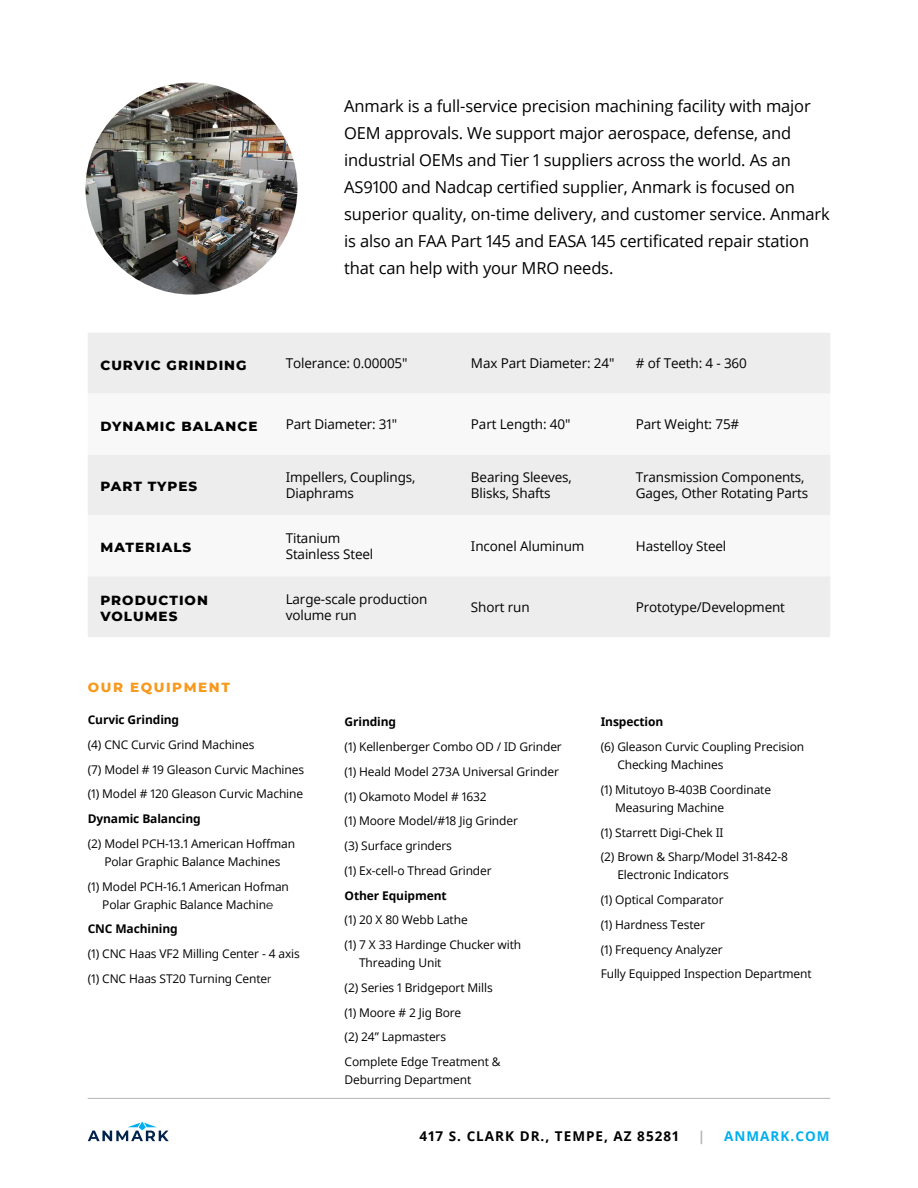
<style>
.page{position:relative;width:918px;height:1188px;background:#fff}
.page>*{position:absolute;margin:0;border:0;box-sizing:border-box;transform-origin:0 0}
.t1{font:16.5px/27px "Open Sans";letter-spacing:-.01em;color:#000}
.t2{font:13.5px/16.5px "Open Sans";letter-spacing:-.01em;color:#000}
.t3{font:800 13.5px/16.5px "Montserrat";letter-spacing:.075em;color:#000}
.t4{font:700 13.5px "Open Sans";letter-spacing:.075em;color:#000}
.t5{font:800 13.5px "Montserrat";letter-spacing:.12em;color:#f8991d}
.t6{font:700 13.5px "Open Sans";letter-spacing:.075em;color:#00aeef}
.t7{font:700 13.5px "Open Sans";color:#b1b4b6}
.t8{font:12px/24.8px "Open Sans";letter-spacing:-.01em;color:#000}
.t9{font:700 12px "Open Sans";letter-spacing:-.01em;color:#000}
.s1{font-family:"Raleway"}
</style>
<div class="page">
<svg style="left:88px;top:1121px;width:81px;height:20px"></svg>
<hr style="left:88px;top:1098px;width:742px;height:1px;background:#b1b4b6">
<div style="left:88px;top:333px;width:742px;height:304px;background:#ededee"></div>
<svg style="left:88px;top:394px;width:742px;height:182px"></svg>
<img style="left:86px;top:83px;width:211px;height:212px;border-radius:106px">
<p class="t1" style="left:344px;top:93px;width:487px">Anmark is a full-service precision machining facility with major OEM approvals. We support major aerospace, defense, and industrial OEMs and Tier 1 suppliers across the world. As an AS9100 and Nadcap certified supplier, Anmark is focused on superior quality, on-time delivery, and customer service. Anmark is also an FAA Part 145 and EASA 145 certificated repair station that can help with your MRO needs.</p>
<p class="t3" style="left:100px;top:356px;width:148px">CURVIC GRINDING</p>
<p class="t2" style="left:286px;top:355px;width:123px">Tolerance: 0.00005"</p>
<p class="t2" style="left:471px;top:355px;width:145px">Max Part Diameter: 24"</p>
<p class="t2" style="left:636px;top:355px;width:113px"># of Teeth: 4 - 360</p>
<p class="t3" style="left:100px;top:417px;width:158px">DYNAMIC BALANCE</p>
<p class="t2" style="left:286px;top:416px;width:113px">Part Diameter: 31"</p>
<p class="t2" style="left:471px;top:416px;width:101px">Part Length: 40"</p>
<p class="t2" style="left:636px;top:416px;width:105px">Part Weight: 75#</p>
<p class="t3" style="left:100px;top:478px;width:98px">PART TYPES</p>
<p class="t2" style="left:286px;top:468px;width:131px">Impellers, Couplings,<br>Diaphrams</p>
<p class="t2" style="left:471px;top:468px;width:102px">Bearing Sleeves,<br>Blisks, Shafts</p>
<p class="t2" style="left:636px;top:468px;width:174px">Transmission Components,<br>Gages, Other Rotating Parts</p>
<p class="t3" style="left:100px;top:539px;width:92px">MATERIALS</p>
<p class="t2" style="left:286px;top:529px;width:89px">Titanium<br>Stainless Steel</p>
<p class="t2" style="left:471px;top:537px;width:115px">Inconel Aluminum</p>
<p class="t2" style="left:636px;top:537px;width:92px">Hastelloy Steel</p>
<p class="t3" style="left:100px;top:591px;width:109px">PRODUCTION<br>VOLUMES</p>
<p class="t2" style="left:286px;top:590px;width:143px">Large-scale production volume run</p>
<p class="t2" style="left:471px;top:598px;width:60px">Short run</p>
<p class="t2" style="left:636px;top:598px;width:151px">Prototype/Development</p>
<p class="t5" style="left:88px;top:677px;width:144px">OUR EQUIPMENT</p>
<p class="t9" style="left:88px;top:711px;width:93px">Curvic Grinding</p>
<p class="t8" style="left:88px;top:732px;width:218px">(4) CNC Curvic Grind Machines<br>(7) Model # 19 Gleason Curvic Machines (1) Model # 120 Gleason Curvic Machine</p>
<p class="t9" style="left:88px;top:810px;width:115px">Dynamic Balancing</p>
<p class="t8" style="left:88px;top:834px;width:209px;line-height:18px;text-align:center">(2) Model PCH-13.1 American Hoffman<br>Polar Graphic Balance Machines</p>
<p class="t8" style="left:88px;top:877px;width:203px;line-height:18px;text-align:center">(1) Model PCH-16.1 American Hofman<br>Polar Graphic Balance Machin<span class="s1">e</span></p>
<p class="t9" style="left:88px;top:921px;width:92px">CNC Machining</p>
<p class="t8" style="left:88px;top:941px;width:214px">(1) CNC Haas VF2 Milling Center - 4 axis (1) CNC Haas ST20 Turning Cente<span class="s1">r</span></p>
<p class="t9" style="left:345px;top:714px;width:53px">Grinding</p>
<p class="t8" style="left:345px;top:734px;width:219px">(1) Kellenberger Combo OD / ID Grinder (1) Heald Model 273A Universal Grinder (1) Okamoto Model # 1632<br>(1) Moore Model/#18 Jig Grinder<br>(3) Surface grinders<br>(1) Ex-cell-o Thread Grinder</p>
<p class="t9" style="left:345px;top:887px;width:104px">Other Equipment</p>
<p class="t8" style="left:345px;top:907px;width:178px">(1) 20 X 80 Webb Lathe<br>(1) 7 X 33 Hardinge Chucker with</p>
<p class="t8" style="left:345px;top:950px;width:158px;text-indent:15px">Threading Unit<br>(2) Series 1 Bridgeport Mills (1) Moore # 2 Jig Bore<br>(2) 24” Lapmasters<br>Complete Edge Treatment &amp;</p>
<p class="t8" style="left:345px;top:1067px;width:128px">Deburring Department</p>
<p class="t9" style="left:601px;top:714px;width:64px">Inspection</p>
<p class="t8" style="left:617px;top:738px;width:188px;line-height:18px;text-indent:-17px">(6) Gleason Curvic Coupling Precision<br>Checking Machines</p>
<p class="t8" style="left:615px;top:780px;width:157px;line-height:18px;text-indent:-15px">(1) Mitutoyo B-403B Coordinate<br>Measuring Machine</p>
<p class="t8" style="left:601px;top:820px;width:189px">(1) Starrett Digi-Chek II<br>(2) Brown &amp; Sharp/Model 31-842-8</p>
<p class="t8" style="left:601px;top:862px;width:212px;text-indent:17px">Electronic Indicators<br>(1) Optical Comparator<br>(1) Hardness Tester<br>(1) Frequency Analyzer<br>Fully Equipped Inspection Department</p>
<p class="t4" style="left:419px;top:1127px;width:261px">417 S. CLARK DR., TEMPE, AZ 85281</p>
<p class="t7" style="left:698px;top:1127px;width:9px">|</p>
<p class="t6" style="left:724px;top:1127px;width:107px">ANMARK.COM</p>
</div>
